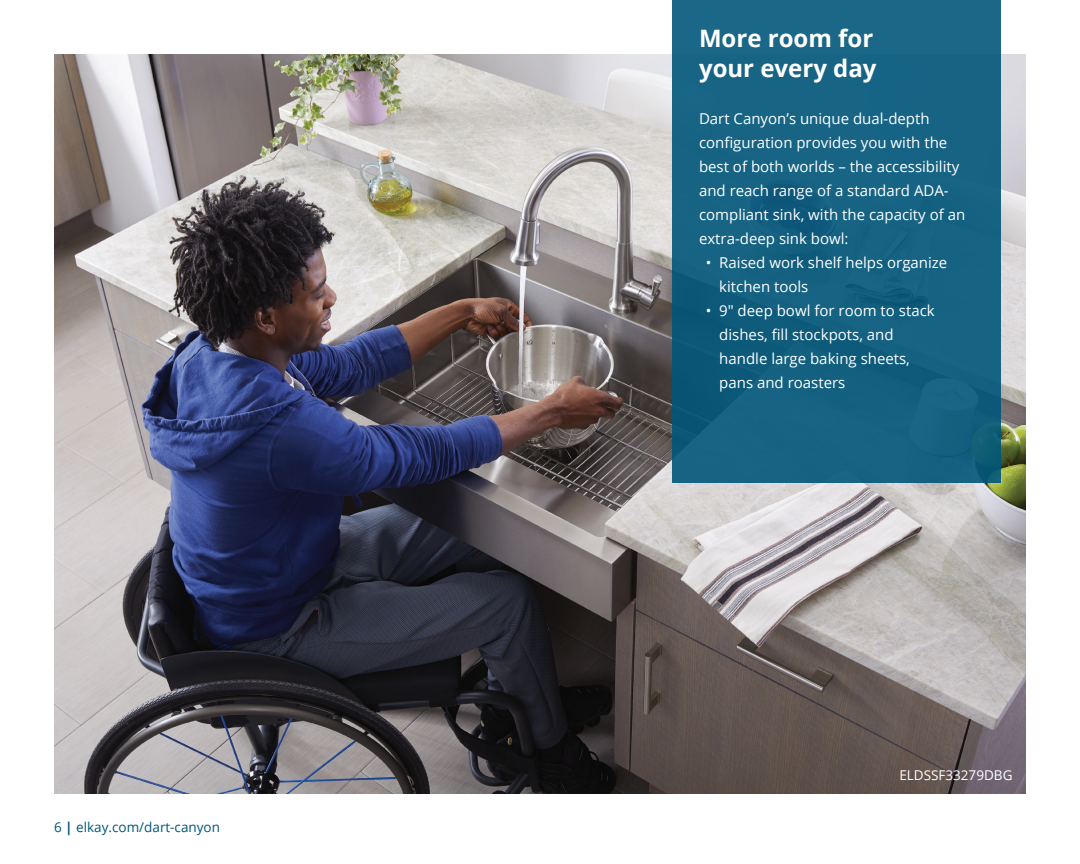
<style>
.page{position:relative;width:1080px;height:864px;background:#fff}
.page>*{position:absolute;margin:0;border:0;box-sizing:border-box;transform-origin:0 0}
.t1{font:700 24px/30px "Open Sans";color:#fff}
.t2{font:15px/24px "Open Sans";color:#fff}
.t3{font:13.5px "Open Sans";color:#00567a}
.t4{font:13.5px "Open Sans";color:#fff}
.s1{font-weight:700}
</style>
<div class="page">
<img style="left:54px;top:54px;width:972px;height:740px">
<div style="left:673px;top:0;width:328px;height:483px;background:#166383"></div>
<p class="t3" style="left:54px;top:818px;width:168px">6 <span class="s1">|</span> elkay.com/dart-canyon</p>
<p class="t1" style="left:699px;top:23px;width:179px">More room for your every day</p>
<p class="t2" style="left:699px;top:106px;width:268px">Dart Canyon’s unique dual-depth configuration provides you with the best of both worlds – the accessibility and reach range of a standard ADA&shy;compliant sink, with the capacity of an extra-deep sink bowl:</p>
<p class="t2" style="left:719px;top:250px;width:230px;text-indent:-14px">• Raised work shelf helps organize kitchen tools</p>
<p class="t2" style="left:719px;top:298px;width:217px;text-indent:-14px">• 9″ deep bowl for room to stack dishes, fill stockpots, and handle large baking sheets, pans and roasters</p>
<p class="t4" style="left:899px;top:766px;width:115px">ELDSSF33279DBG</p>
</div>
